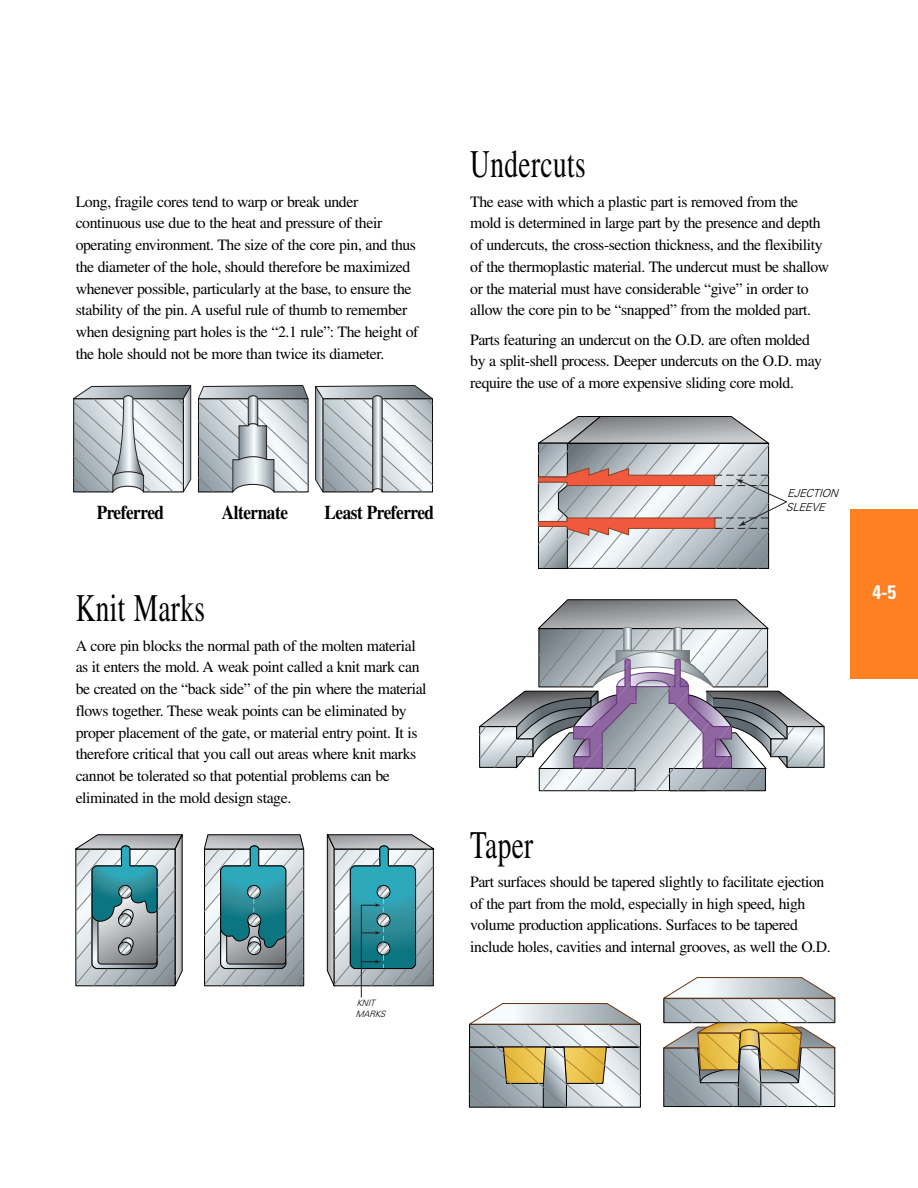
<style>
.page{position:relative;width:918px;height:1188px;background:#fff}
.page>*{position:absolute;margin:0;border:0;box-sizing:border-box;transform-origin:0 0}
.t1{font:39px "Times";letter-spacing:.015em;color:#000;scale:.7 1}
.t2{font:700 19.5px "Times";letter-spacing:-.025em;color:#000;scale:.88 1}
.t3{font:700 condensed 19.5px "Univers";color:#fff}
.t4{font:15.75px/21.8px "Times";letter-spacing:-.025em;color:#000}
.t5{font:italic 300 11.1px/13.8px "Univers";color:#000}
.t6{font:italic 300 8.7px/10.9px "Univers";color:#000}
</style>
<div class="page">
<div style="left:850px;top:509px;width:68px;height:170px;background:#fe8023"></div>
<svg style="left:73px;top:385px;width:360px;height:108px;background:#b8bfc3"></svg>
<svg style="left:76px;top:834px;width:106px;height:14px"></svg>
<svg style="left:75px;top:848px;width:129px;height:139px"></svg>
<svg style="left:204px;top:834px;width:231px;height:164px"></svg>
<svg style="left:479px;top:599px;width:346px;height:193px"></svg>
<svg style="left:537px;top:416px;width:250px;height:153px;background:#c0b7b8"></svg>
<svg style="left:468px;top:1003px;width:173px;height:105px;background:#bfbeaf"></svg>
<svg style="left:663px;top:977px;width:173px;height:130px;background:#bebbab"></svg>
<p class="t4" style="left:76px;top:192px;width:344px">Long, fragile cores tend to warp or break under continuous use due to the heat and pressure of their operating environment. The size of the core pin, and thus the diameter of the hole, should therefore be maximized whenever possible, particularly at the base, to ensure the stability of the pin. A useful rule of thumb to remember when designing part holes is the “2.1 rule”: The height of the hole should not be more than twice its diameter.</p>
<h1 class="t1" style="left:470px;top:150px;width:166px">Undercuts</h1>
<p class="t4" style="left:470px;top:192px;width:360px">The ease with which a plastic part is removed from the mold is determined in large part by the presence and depth of undercuts, the cross-section thickness, and the flexibility of the thermoplastic material. The undercut must be shallow or the material must have considerable “give” in order to allow the core pin to be “snapped” from the molded part.</p>
<p class="t4" style="left:470px;top:330px;width:353px">Parts featuring an undercut on the O.D. are often molded by a split-shell process. Deeper undercuts on the O.D. may require the use of a more expensive sliding core mold.</p>
<p class="t2" style="left:97px;top:505px;width:78px">Preferred</p>
<p class="t2" style="left:222px;top:505px;width:77px">Alternate</p>
<p class="t2" style="left:325px;top:505px;width:126px">Least Preferred</p>
<h1 class="t1" style="left:76px;top:594px;width:186px">Knit Marks</h1>
<p class="t4" style="left:76px;top:636px;width:352px">A core pin blocks the normal path of the molten material as it enters the mold. A weak point called a knit mark can be created on the “back side” of the pin where the material flows together. These weak points can be eliminated by proper placement of the gate, or material entry point. It is therefore critical that you call out areas where knit marks cannot be tolerated so that potential problems can be eliminated in the mold design stage.</p>
<p class="t6" style="left:355px;top:999px;width:34px">KNIT<br>MARKS</p>
<p class="t5" style="left:786px;top:487px;width:57px">EJECTION<br>SLEEVE</p>
<p class="t3" style="left:872px;top:585px;width:25px">4-5</p>
<h1 class="t1" style="left:470px;top:830px;width:92px">Taper</h1>
<p class="t4" style="left:470px;top:872px;width:362px">Part surfaces should be tapered slightly to facilitate ejection of the part from the mold, especially in high speed, high volume production applications. Surfaces to be tapered include holes, cavities and internal grooves, as well the O.D.</p>
</div>
